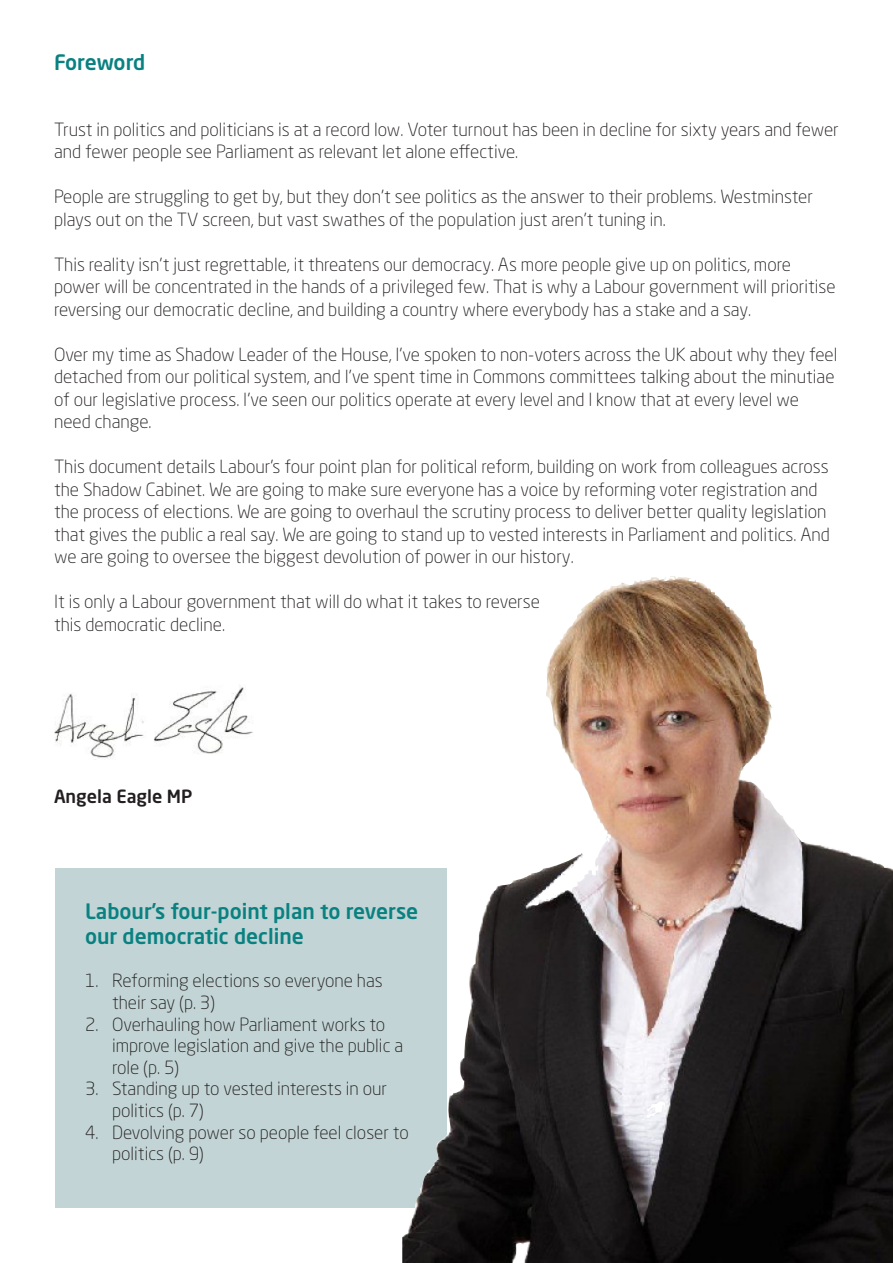
<style>
.page{position:relative;width:893px;height:1263px;background:#fff}
.page>*{position:absolute;margin:0;border:0;box-sizing:border-box;transform-origin:0 0}
.t1{font:500 21px/25.2px "Neo Sans Std";color:#0a8181}
.t2{font:300 18px/22.5px "Neo Sans Std";color:#231f20}
.t3{font:500 18px "Neo Sans Std";color:#231f20}
</style>
<div class="page">
<div style="left:55px;top:868px;width:391px;height:340px;background:#c2d4d5"></div>
<img style="left:402px;top:576px;width:491px;height:687px">
<img style="left:54px;top:687px;width:199px;height:73px">
<p class="t1" style="left:54px;top:49px;width:93px">Foreword</p>
<p class="t2" style="left:54px;top:118px;width:786px">Trust in politics and politicians is at a record low. Voter turnout has been in decline for sixty years and fewer and fewer people see Parliament as relevant let alone effective.</p>
<p class="t2" style="left:54px;top:185px;width:760px">People are struggling to get by, but they don’t see politics as the answer to their problems. Westminster plays out on the TV screen, but vast swathes of the population just aren’t tuning in.</p>
<p class="t2" style="left:54px;top:253px;width:783px">This reality isn’t just regrettable, it threatens our democracy. As more people give up on politics, more power will be concentrated in the hands of a privileged few. That is why a Labour government will prioritise reversing our democratic decline, and building a country where everybody has a stake and a say.</p>
<p class="t2" style="left:54px;top:343px;width:785px">Over my time as Shadow Leader of the House, I’ve spoken to non-voters across the UK about why they feel detached from our political system, and I’ve spent time in Commons committees talking about the minutiae of our legislative process. I’ve seen our politics operate at every level and I know that at every level we need change.</p>
<p class="t2" style="left:54px;top:455px;width:777px">This document details Labour’s four point plan for political reform, building on work from colleagues across the Shadow Cabinet. We are going to make sure everyone has a voice by reforming voter registration and the process of elections. We are going to overhaul the scrutiny process to deliver better quality legislation that gives the public a real say. We are going to stand up to vested interests in Parliament and politics. And we are going to oversee the biggest devolution of power in our history.</p>
<p class="t2" style="left:54px;top:590px;width:487px">It is only a Labour government that will do what it takes to reverse</p>
<p class="t2" style="left:54px;top:613px;width:173px">this democratic decline.</p>
<p class="t3" style="left:54px;top:785px;width:140px">Angela Eagle MP</p>
<p class="t1" style="left:85px;top:898px;width:335px">Labour’s four-point plan to reverse our democratic decline</p>
<p class="t2" style="left:112px;top:970px;width:272px;line-height:21.6px;text-indent:-27px">1. Reforming elections so everyone has their say (p. 3)</p>
<p class="t2" style="left:112px;top:1013px;width:293px;line-height:21.6px;text-indent:-27px">2. Overhauling how Parliament works to improve legislation and give the public a role (p. 5)</p>
<p class="t2" style="left:112px;top:1078px;width:277px;line-height:21.6px;text-indent:-27px">3. Standing up to vested interests in our politics (p. 7)</p>
<p class="t2" style="left:112px;top:1121px;width:298px;line-height:21.6px;text-indent:-27px">4. Devolving power so people feel closer to politics (p. 9)</p>
</div>
